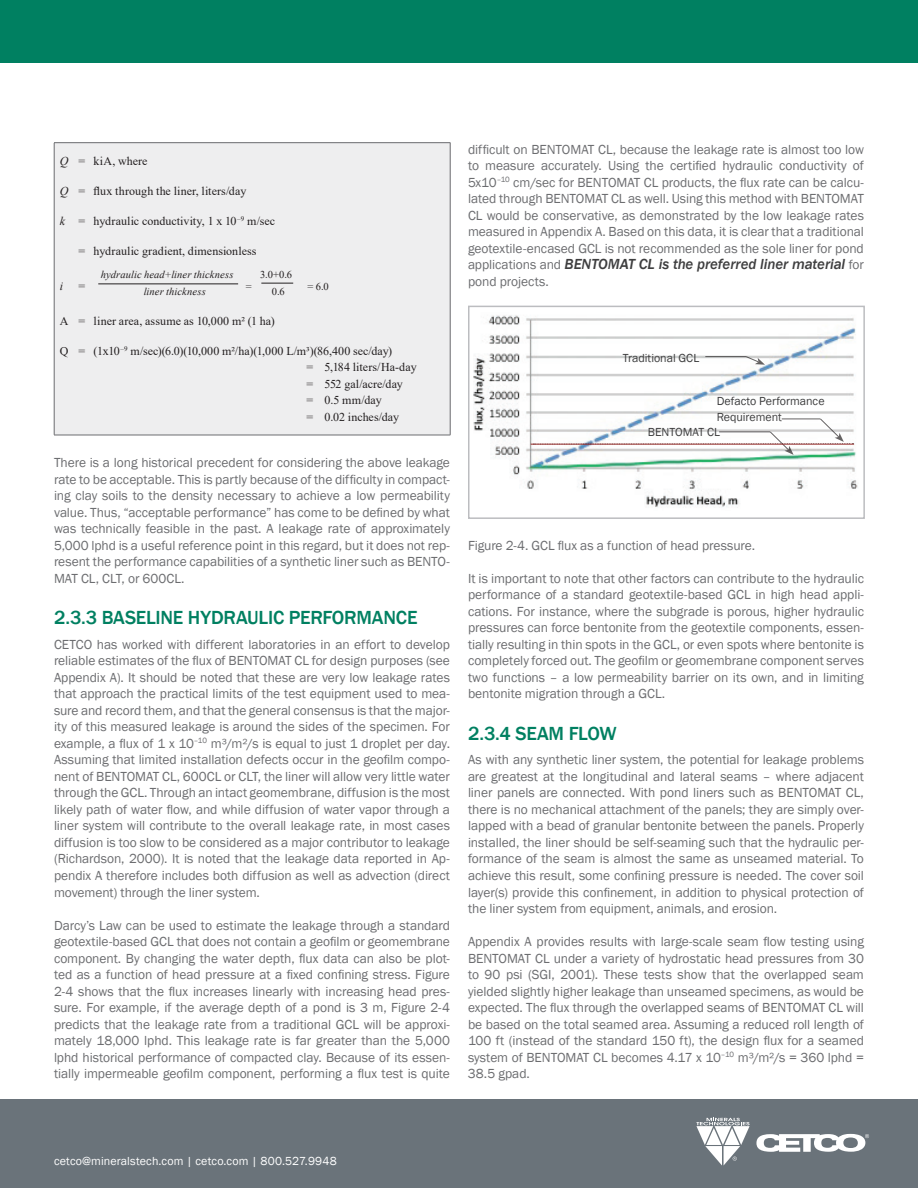
<style>
.page{position:relative;width:918px;height:1188px;background:#fff}
.page>*{position:absolute;margin:0;border:0;box-sizing:border-box;transform-origin:0 0}
.śródtytuł_zielony{font:500 19.5px "Franklin Gothic";letter-spacing:-.01em;color:#008061}
.tekst_podstawowy{font:italic 500 15px "Franklin Gothic";letter-spacing:-.005em;color:#3e3e3f}
.tekst_podstawowy-2{font:13.5px/16.5px "Franklin Gothic";letter-spacing:-.005em;color:#6c6d70;text-align:justify}
.Podpis_pod_fotę{font:13.5px "Franklin Gothic";letter-spacing:-.005em;color:#6c6d70}
.Table_of_Contents_wi{font:12px "Times New Roman";letter-spacing:.005em;color:#231f20}
.Table_of_Contents_wi-2{font:12px/16.5px "Franklin Gothic";color:#3e3e3f}
.t1{font:12px "Franklin Gothic";letter-spacing:.015em;color:#fff}
.Table_of_Contents_wi-3{font:italic 12px "Times New Roman";color:#231f20}
.Table_of_Contents_wi-4{font:italic 10.5px "Times New Roman";letter-spacing:.005em;color:#231f20}
.Table_of_Contents_wi-5{font:10.5px "Times New Roman";color:#231f20}
.s1{font-style:italic}
.s2{font-weight:400;font-style:normal;font-size:13.5px;color:#6c6d70}
</style>
<div class="page">
<div style="left:0;top:0;width:918px;height:63px;background:#008061"></div>
<div style="left:0;top:1099px;width:918px;height:89px;background:#6a737a"></div>
<svg style="left:756px;top:1134px;width:113px;height:18px"></svg>
<svg style="left:696px;top:1118px;width:54px;height:48px"></svg>
<div style="left:54px;top:143px;width:396px;height:292px;background:#eeeeef"></div>
<hr style="left:54px;top:142px;width:396px;height:1px;background:#6c6d70">
<hr style="left:54px;top:143px;width:1px;height:292px;background:#6c6d70">
<hr style="left:450px;top:143px;width:1px;height:292px;background:#6c6d70">
<hr style="left:54px;top:435px;width:396px;height:1px;background:#6c6d70">
<img style="left:473px;top:315px;width:385px;height:193px">
<div style="left:468px;top:306px;width:397px;height:213px;border:2px solid #bcbdc0"></div>
<hr style="left:705px;top:356px;width:41px;height:1px;background:#231f20">
<svg style="left:745px;top:356px;width:20px;height:9px"></svg>
<svg style="left:533px;top:418px;width:320px;height:37px"></svg>
<hr style="left:531px;top:444px;width:323px;height:1px;background:#952927">
<hr style="left:98px;top:284px;width:140px;height:1px;background:#231f20">
<hr style="left:261px;top:283px;width:32px;height:1px;background:#231f20">
<p class="Table_of_Contents_wi" style="left:60px;top:153px;width:89px"><span class="s1">Q</span> = kiA, where</p>
<p class="Table_of_Contents_wi" style="left:60px;top:183px;width:188px"><span class="s1">Q</span> = flux through the liner, liters/day</p>
<p class="Table_of_Contents_wi" style="left:60px;top:213px;width:217px"><span class="s1">k</span> = hydraulic conductivity, 1 x 10<sup>–9</sup> m/sec</p>
<p class="Table_of_Contents_wi" style="left:78px;top:243px;width:180px">= hydraulic gradient, dimensionless</p>
<p class="Table_of_Contents_wi-4" style="left:101px;top:268px;width:134px">hydraulic head+liner thickness</p>
<p class="Table_of_Contents_wi-5" style="left:260px;top:267px;width:33px">3.0+0.6</p>
<p class="Table_of_Contents_wi-3" style="left:60px;top:278px;width:5px">i</p>
<p class="Table_of_Contents_wi" style="left:78px;top:278px;width:8px">=</p>
<p class="Table_of_Contents_wi-4" style="left:144px;top:284px;width:64px">liner thickness</p>
<p class="Table_of_Contents_wi-5" style="left:246px;top:279px;width:7px">=</p>
<p class="Table_of_Contents_wi-5" style="left:272px;top:284px;width:14px">0.6</p>
<p class="Table_of_Contents_wi-5" style="left:307px;top:279px;width:23px">= 6.0</p>
<p class="Table_of_Contents_wi" style="left:60px;top:312px;width:216px">A = liner area, assume as 10,000 m² (1 ha)</p>
<p class="Table_of_Contents_wi" style="left:60px;top:342px;width:334px">Q = (1x10<sup>–9</sup> m/sec)(6.0)(10,000 m²/ha)(1,000 L/m³)(86,400 sec/day)</p>
<p class="Table_of_Contents_wi" style="left:306px;top:359px;width:112px">= 5,184 liters/Ha-day</p>
<p class="Table_of_Contents_wi" style="left:306px;top:375px;width:98px">= 552 gal/acre/day</p>
<p class="Table_of_Contents_wi" style="left:306px;top:392px;width:77px">= 0.5 mm/day</p>
<p class="Table_of_Contents_wi" style="left:306px;top:408px;width:94px">= 0.02 inches/day</p>
<p class="tekst_podstawowy-2" style="left:54px;top:455px;width:398px">There is a long historical precedent for considering the above leakage rate to be acceptable. This is partly because of the difficulty in compact&shy;ing clay soils to the density necessary to achieve a low permeability value. Thus, “acceptable performance” has come to be defined by what was technically feasible in the past. A leakage rate of approximately 5,000 lphd is a useful reference point in this regard, but it does not rep&shy;resent the performance capabilities of a synthetic liner such as BENTO-MAT CL, CLT, or 600CL.</p>
<p class="śródtytuł_zielony" style="left:54px;top:606px;width:365px">2.3.3 BASELINE HYDRAULIC PERFORMANCE</p>
<p class="tekst_podstawowy-2" style="left:54px;top:637px;width:398px">CETCO has worked with different laboratories in an effort to develop reliable estimates of the flux of BENTOMAT CL for design purposes (see Appendix A). It should be noted that these are very low leakage rates that approach the practical limits of the test equipment used to mea&shy;sure and record them, and that the general consensus is that the major&shy;ity of this measured leakage is around the sides of the specimen. For example, a flux of 1 x 10<sup>–10</sup> m³/m²/s is equal to just 1 droplet per day.<br>Assuming that limited installation defects occur in the geofilm compo&shy;nent of BENTOMAT CL, 600CL or CLT, the liner will allow very little water through the GCL. Through an intact geomembrane, diffusion is the most likely path of water flow, and while diffusion of water vapor through a liner system will contribute to the overall leakage rate, in most cases diffusion is too slow to be considered as a major contributor to leakage (Richardson, 2000). It is noted that the leakage data reported in Ap&shy;pendix A therefore includes both diffusion as well as advection (direct movement) through the liner system.</p>
<p class="tekst_podstawowy-2" style="left:54px;top:917px;width:398px">Darcy’s Law can be used to estimate the leakage through a standard geotextile-based GCL that does not contain a geofilm or geomembrane component. By changing the water depth, flux data can also be plot&shy;ted as a function of head pressure at a fixed confining stress. Figure 2-4 shows that the flux increases linearly with increasing head pres&shy;sure. For example, if the average depth of a pond is 3 m, Figure 2-4 predicts that the leakage rate from a traditional GCL will be approxi&shy;mately 18,000 lphd. This leakage rate is far greater than the 5,000 lphd historical performance of compacted clay. Because of its essen&shy;tially impermeable geofilm component, performing a flux test is quite</p>
<p class="tekst_podstawowy-2" style="left:468px;top:141px;width:398px">difficult on BENTOMAT CL, because the leakage rate is almost too low to measure accurately. Using the certified hydraulic conductivity of 5x10<sup>–10</sup> cm/sec for BENTOMAT CL products, the flux rate can be calcu&shy;lated through BENTOMAT CL as well. Using this method with BENTOMAT CL would be conservative, as demonstrated by the low leakage rates measured in Appendix A. Based on this data, it is clear that a traditional geotextile-encased GCL is not recommended as the sole liner for pond</p>
<p class="tekst_podstawowy" style="left:468px;top:255px;width:398px"><span class="s2">applications and</span> BENTOMAT CL is the preferred liner material <span class="s2">for</span></p>
<p class="tekst_podstawowy-2" style="left:468px;top:273px;width:82px">pond projects.</p>
<p class="Table_of_Contents_wi-2" style="left:623px;top:350px;width:78px">Traditional GCL</p>
<p class="Table_of_Contents_wi-2" style="left:717px;top:393px;width:109px">Defacto Performance<br>Requirement</p>
<p class="Table_of_Contents_wi-2" style="left:648px;top:424px;width:74px">BENTOMAT CL</p>
<p class="Podpis_pod_fotę" style="left:468px;top:537px;width:289px">Figure 2-4. GCL flux as a function of head pressure.</p>
<p class="tekst_podstawowy-2" style="left:468px;top:571px;width:398px">It is important to note that other factors can contribute to the hydraulic performance of a standard geotextile-based GCL in high head appli&shy;cations. For instance, where the subgrade is porous, higher hydraulic pressures can force bentonite from the geotextile components, essen&shy;tially resulting in thin spots in the GCL, or even spots where bentonite is completely forced out. The geofilm or geomembrane component serves two functions – a low permeability barrier on its own, and in limiting bentonite migration through a GCL.</p>
<p class="śródtytuł_zielony" style="left:468px;top:721px;width:150px">2.3.4 SEAM FLOW</p>
<p class="tekst_podstawowy-2" style="left:468px;top:752px;width:398px">As with any synthetic liner system, the potential for leakage problems are greatest at the longitudinal and lateral seams – where adjacent liner panels are connected. With pond liners such as BENTOMAT CL, there is no mechanical attachment of the panels; they are simply over&shy;lapped with a bead of granular bentonite between the panels. Properly installed, the liner should be self-seaming such that the hydraulic per&shy;formance of the seam is almost the same as unseamed material. To achieve this result, some confining pressure is needed. The cover soil layer(s) provide this confinement, in addition to physical protection of the liner system from equipment, animals, and erosion.</p>
<p class="tekst_podstawowy-2" style="left:468px;top:934px;width:398px">Appendix A provides results with large-scale seam flow testing using BENTOMAT CL under a variety of hydrostatic head pressures from 30 to 90 psi (SGI, 2001). These tests show that the overlapped seam yielded slightly higher leakage than unseamed specimens, as would be expected. The flux through the overlapped seams of BENTOMAT CL will be based on the total seamed area. Assuming a reduced roll length of 100 ft (instead of the standard 150 ft), the design flux for a seamed system of BENTOMAT CL becomes 4.17 x 10<sup>–10</sup> m³/m²/s = 360 lphd = 38.5 gpad.</p>
<p class="t1" style="left:54px;top:1153px;width:284px">cetco@mineralstech.com | cetco.com | 800.527.9948</p>
</div>
